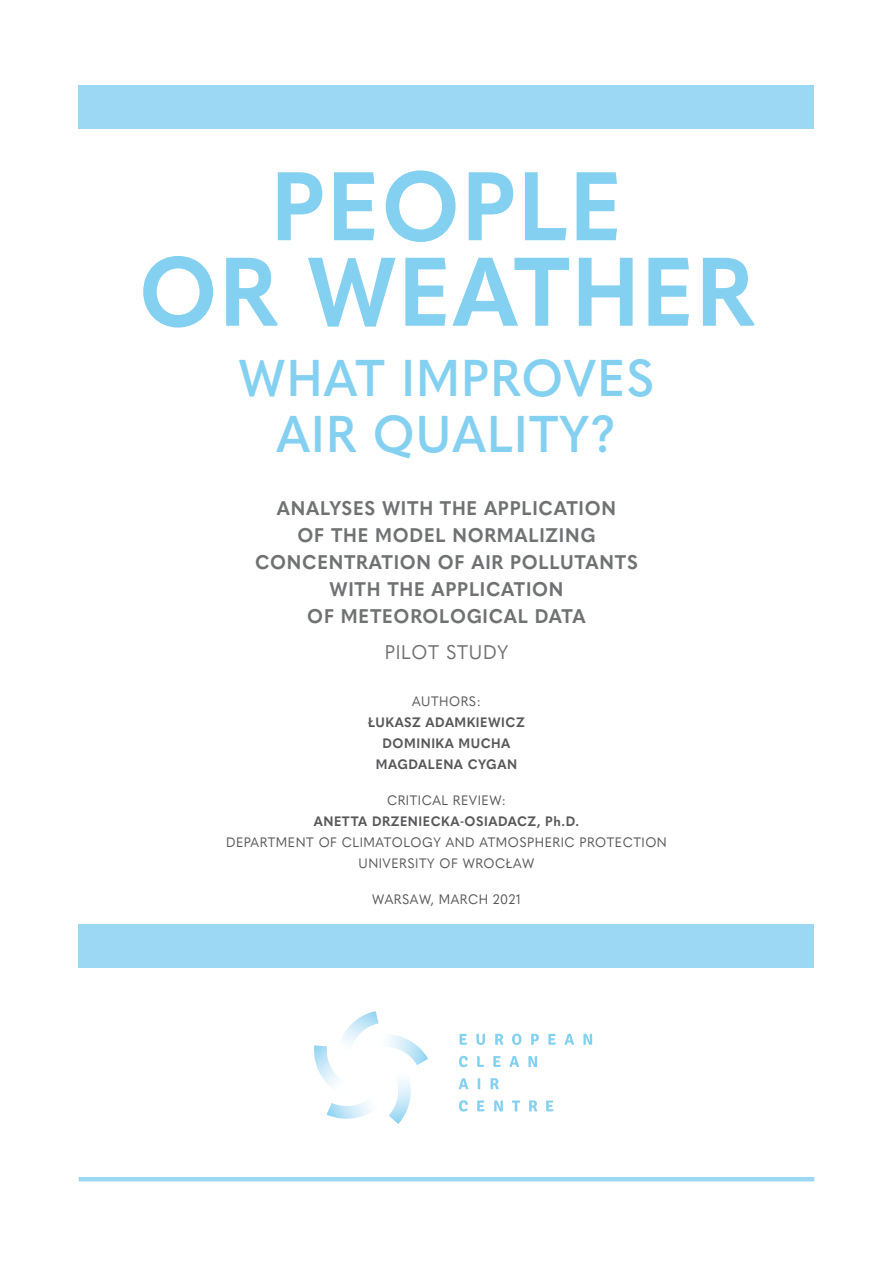
<style>
.page{position:relative;width:893px;height:1263px;background:#fff}
.page>*{position:absolute;margin:0;border:0;box-sizing:border-box;transform-origin:0 0}
.t1{font:700 96px/85.5px "Quasimoda";letter-spacing:.02em;color:#84d0f1;text-align:center;scale:.95 1}
.t2{font:600 51px/55.7px "Quasimoda";letter-spacing:.025em;color:#84d0f1;text-align:center;scale:.95 1}
.t3{font:700 19.5px/27px "Quasimoda";letter-spacing:.04em;color:#707172;text-align:center;scale:.95 1}
.t4{font:19.5px "Quasimoda";letter-spacing:.04em;color:#707172;scale:.95 1}
.t5{font:13.5px/21px "Quasimoda";letter-spacing:.04em;color:#58585a;text-align:center;scale:.95 1}
.t6{font:700 13.5px/21px "Quasimoda";letter-spacing:.04em;color:#58585a;text-align:center;scale:.95 1}
</style>
<div class="page">
<div style="left:79px;top:85px;width:735px;height:43px;background:#9cd8f3"></div>
<div style="left:79px;top:925px;width:735px;height:43px;background:#9cd8f3"></div>
<hr style="left:79px;top:1177px;width:735px;height:4px;background:#9cd8f3">
<img style="left:327px;top:1101px;width:45px;height:18px">
<img style="left:389px;top:1079px;width:22px;height:45px">
<img style="left:388px;top:1035px;width:40px;height:30px">
<img style="left:341px;top:1011px;width:37px;height:34px">
<svg style="left:460px;top:1034px;width:7px;height:11px"></svg>
<svg style="left:476px;top:1034px;width:9px;height:11px"></svg>
<svg style="left:495px;top:1034px;width:9px;height:11px"></svg>
<svg style="left:512px;top:1034px;width:9px;height:11px"></svg>
<svg style="left:531px;top:1034px;width:8px;height:11px"></svg>
<svg style="left:548px;top:1034px;width:8px;height:11px"></svg>
<svg style="left:564px;top:1034px;width:10px;height:11px"></svg>
<svg style="left:583px;top:1034px;width:9px;height:11px"></svg>
<svg style="left:528px;top:1056px;width:9px;height:11px"></svg>
<svg style="left:459px;top:1056px;width:9px;height:11px"></svg>
<svg style="left:477px;top:1056px;width:7px;height:11px"></svg>
<svg style="left:493px;top:1056px;width:8px;height:11px"></svg>
<svg style="left:509px;top:1056px;width:10px;height:11px"></svg>
<svg style="left:459px;top:1078px;width:9px;height:11px"></svg>
<svg style="left:478px;top:1078px;width:2px;height:11px"></svg>
<svg style="left:491px;top:1078px;width:8px;height:11px"></svg>
<svg style="left:459px;top:1100px;width:9px;height:11px"></svg>
<svg style="left:477px;top:1100px;width:7px;height:11px"></svg>
<svg style="left:494px;top:1100px;width:9px;height:11px"></svg>
<svg style="left:512px;top:1100px;width:8px;height:11px"></svg>
<svg style="left:546px;top:1100px;width:7px;height:11px"></svg>
<svg style="left:529px;top:1100px;width:8px;height:11px"></svg>
<img style="left:314px;top:1045px;width:26px;height:42px">
<h1 class="t1" style="left:139px;top:161px;width:649px">PEOPLE<br>OR WEATHER</h1>
<h2 class="t2" style="left:239px;top:353px;width:439px">WHAT IMPROVES<br>AIR QUALITY?</h2>
<p class="t3" style="left:255px;top:494px;width:404px">ANALYSES WITH THE APPLICATION<br>OF THE MODEL NORMALIZING<br>CONCENTRATION OF AIR POLLUTANTS<br>WITH THE APPLICATION<br>OF METEOROLOGICAL DATA</p>
<p class="t4" style="left:385px;top:642px;width:132px">PILOT STUDY</p>
<p class="t5" style="left:412px;top:691px;width:74px">AUTHORS:</p>
<p class="t6" style="left:368px;top:711px;width:166px">ŁUKASZ ADAMKIEWICZ<br>DOMINIKA MUCHA<br>MAGDALENA CYGAN</p>
<p class="t5" style="left:387px;top:790px;width:127px">CRITICAL REVIEW:</p>
<p class="t6" style="left:314px;top:810px;width:281px">ANETTA DRZENIECKA-OSIADACZ, Ph.D.</p>
<p class="t5" style="left:226px;top:832px;width:465px">DEPARTMENT OF CLIMATOLOGY AND ATMOSPHERIC PROTECTION<br>UNIVERSITY OF WROCŁAW</p>
<p class="t5" style="left:372px;top:889px;width:158px">WARSAW, MARCH 2021</p>
</div>
